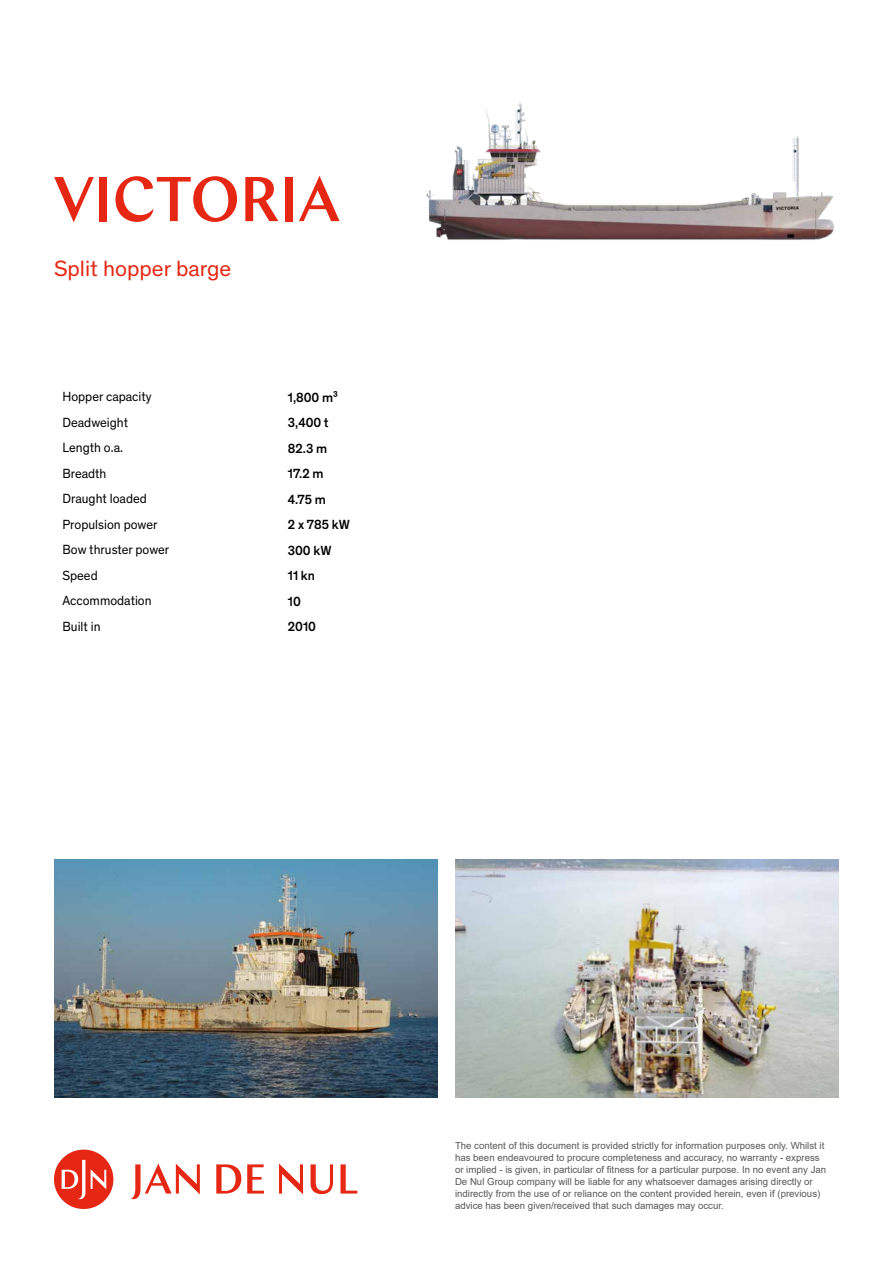
<style>
.page{position:relative;width:893px;height:1263px;background:#fff}
.page>*{position:absolute;margin:0;border:0;box-sizing:border-box;transform-origin:0 0}
.t1{font:500 63px "Chap";letter-spacing:-.01em;color:#e52713}
.t2{font:22.5px "Theinhardt";color:#e52713}
.t3{font:13.5px "Theinhardt";color:#000;scale:.95 1}
.t4{font:500 13.5px "Theinhardt";color:#000;scale:.95 1}
.t5{font:9.75px/12px "Arial";color:#575756}
</style>
<div class="page">
<svg style="left:54px;top:1149px;width:59px;height:60px"></svg>
<svg style="left:131px;top:1163px;width:69px;height:36px"></svg>
<svg style="left:216px;top:1164px;width:25px;height:29px"></svg>
<svg style="left:247px;top:1164px;width:17px;height:29px"></svg>
<svg style="left:279px;top:1163px;width:24px;height:31px"></svg>
<svg style="left:311px;top:1164px;width:22px;height:30px"></svg>
<svg style="left:340px;top:1164px;width:17px;height:29px"></svg>
<img style="left:426px;top:102px;width:408px;height:138px">
<img style="left:54px;top:859px;width:384px;height:238px">
<img style="left:455px;top:859px;width:384px;height:238px">
<h1 class="t1" style="left:54px;top:160px;width:288px">VICTORIA</h1>
<h2 class="t2" style="left:54px;top:253px;width:179px">Split hopper barge</h2>
<h3 class="t3" style="left:63px;top:387px;width:95px">Hopper capacity</h3>
<h3 class="t4" style="left:288px;top:387px;width:54px">1,800 m³</h3>
<h3 class="t3" style="left:63px;top:413px;width:71px">Deadweight</h3>
<h3 class="t4" style="left:288px;top:413px;width:44px">3,400 t</h3>
<h3 class="t3" style="left:63px;top:438px;width:65px">Length o.a.</h3>
<h3 class="t4" style="left:288px;top:438px;width:43px">82.3 m</h3>
<h3 class="t3" style="left:63px;top:464px;width:48px">Breadth</h3>
<h3 class="t4" style="left:288px;top:464px;width:39px">17.2 m</h3>
<h3 class="t3" style="left:63px;top:489px;width:90px">Draught loaded</h3>
<h3 class="t4" style="left:288px;top:489px;width:42px">4.75 m</h3>
<h3 class="t3" style="left:63px;top:515px;width:101px">Propulsion power</h3>
<h3 class="t4" style="left:288px;top:515px;width:67px">2 x 785 kW</h3>
<h3 class="t3" style="left:63px;top:540px;width:114px">Bow thruster power</h3>
<h3 class="t4" style="left:288px;top:540px;width:48px">300 kW</h3>
<h3 class="t3" style="left:63px;top:566px;width:39px">Speed</h3>
<h3 class="t4" style="left:288px;top:566px;width:30px">11 kn</h3>
<h3 class="t3" style="left:63px;top:591px;width:95px">Accommodation</h3>
<h3 class="t4" style="left:288px;top:591px;width:15px">10</h3>
<h3 class="t3" style="left:63px;top:617px;width:42px">Built in</h3>
<h3 class="t4" style="left:288px;top:617px;width:31px">2010</h3>
<p class="t5" style="left:455px;top:1139px;width:373px">The content of this document is provided strictly for information purposes only. Whilst it has been endeavoured to procure completeness and accuracy, no warranty - express or implied - is given, in particular of fitness for a particular purpose. In no event any Jan De Nul Group company will be liable for any whatsoever damages arising directly or indirectly from the use of or reliance on the content provided herein, even if (previous) advice has been given/received that such damages may occur.</p>
</div>
